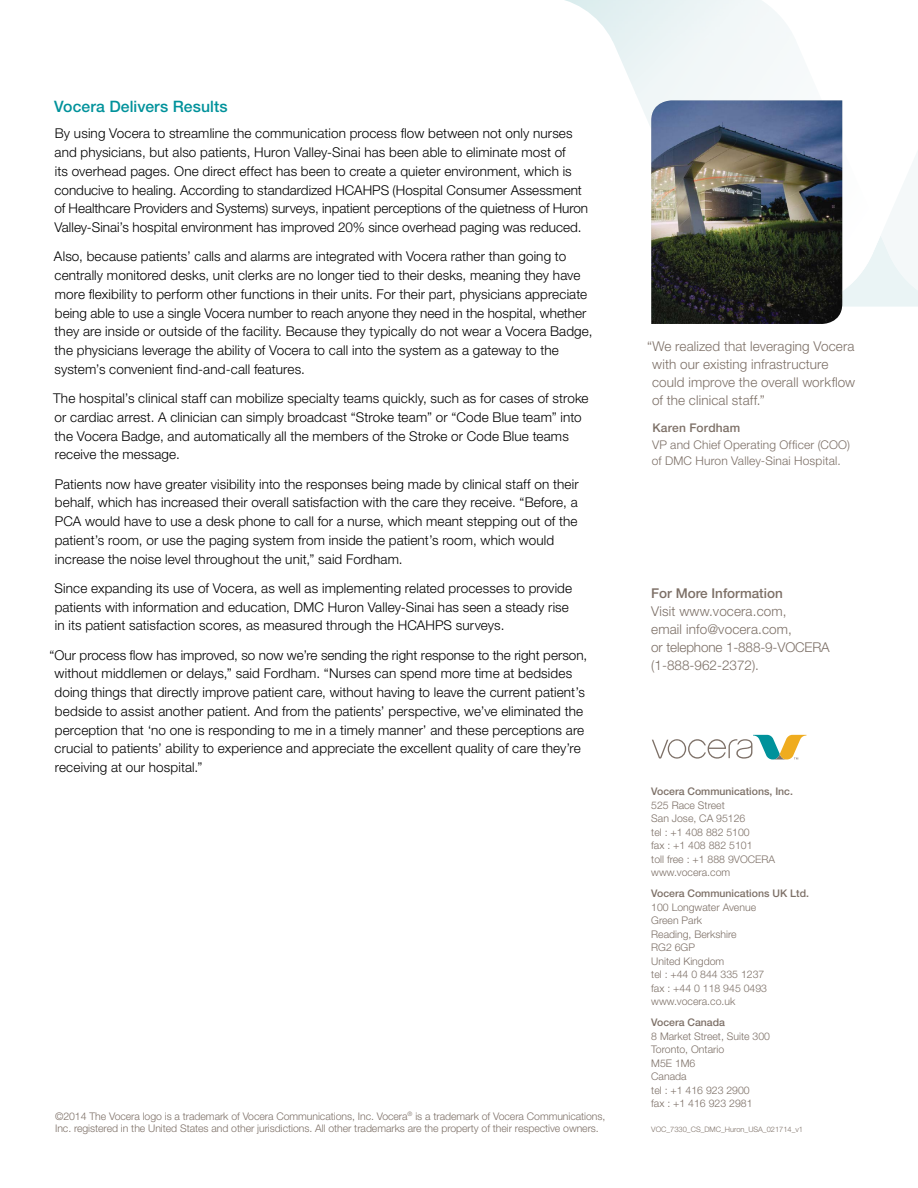
<style>
.page{position:relative;width:918px;height:1188px;background:#fff}
.page>*{position:absolute;margin:0;border:0;box-sizing:border-box;transform-origin:0 0}
.t1{font:500 15.75px "Helvetica Neue LT Std";letter-spacing:.005em;color:#00929b}
.t2{font:300 13.5px/18.8px "Helvetica Neue LT Std";letter-spacing:.01em;color:#000}
.t3{font:300 13.5px/18px "Helvetica Neue LT Std";letter-spacing:.01em;color:#7d7067}
.t4{font:500 13.5px "Helvetica Neue LT Std";color:#7d7067}
.t5{font:300 12px/16.5px "Helvetica Neue LT Std";letter-spacing:.015em;color:#7d7067}
.t6{font:500 12px "Helvetica Neue LT Std";letter-spacing:.015em;color:#7d7067}
.t7{font:300 10.5px/13.5px "Helvetica Neue LT Std";color:#7d7067}
.t8{font:500 10.5px "Helvetica Neue LT Std";color:#7d7067}
.t9{font:300 7.5px "Helvetica Neue LT Std";color:#7d7067}
</style>
<div class="page">
<svg style="left:842px;top:100px;width:76px;height:207px"></svg>
<img style="left:651px;top:100px;width:191px;height:224px">
<svg style="left:652px;top:735px;width:155px;height:25px"></svg>
<p class="t1" style="left:54px;top:97px;width:175px">Vocera Delivers Results</p>
<p class="t2" style="left:54px;top:124px;width:535px">By using Vocera to streamline the communication process flow between not only nurses and physicians, but also patients, Huron Valley-Sinai has been able to eliminate most of<br>its overhead pages. One direct effect has been to create a quieter environment, which is conducive to healing. According to standardized HCAHPS (Hospital Consumer Assessment of Healthcare Providers and Systems) surveys, inpatient perceptions of the quietness of Huron Valley-Sinai’s hospital environment has improved 20% since overhead paging was reduced.</p>
<p class="t2" style="left:54px;top:247px;width:540px">Also, because patients’ calls and alarms are integrated with Vocera rather than going to centrally monitored desks, unit clerks are no longer tied to their desks, meaning they have more flexibility to perform other functions in their units. For their part, physicians appreciate being able to use a single Vocera number to reach anyone they need in the hospital, whether they are inside or outside of the facility. Because they typically do not wear a Vocera Badge, the physicians leverage the ability of Vocera to call into the system as a gateway to the system’s convenient find-and-call features.</p>
<p class="t2" style="left:53px;top:389px;width:537px">The hospital’s clinical staff can mobilize specialty teams quickly, such as for cases of stroke or cardiac arrest. A clinician can simply broadcast “Stroke team” or “Code Blue team” into the Vocera Badge, and automatically all the members of the Stroke or Code Blue teams receive the message.</p>
<p class="t2" style="left:55px;top:474px;width:525px">Patients now have greater visibility into the responses being made by clinical staff on their behalf, which has increased their overall satisfaction with the care they receive. “Before, a PCA would have to use a desk phone to call for a nurse, which meant stepping out of the patient’s room, or use the paging system from inside the patient’s room, which would increase the noise level throughout the unit,” said Fordham.</p>
<p class="t2" style="left:55px;top:578px;width:519px">Since expanding its use of Vocera, as well as implementing related processes to provide patients with information and education, DMC Huron Valley-Sinai has seen a steady rise in its patient satisfaction scores, as measured through the HCAHPS surveys.</p>
<p class="t2" style="left:54px;top:645px;width:534px;text-indent:-5px">“Our process flow has improved, so now we’re sending the right response to the right person, without middlemen or delays,” said Fordham. “Nurses can spend more time at bedsides doing things that directly improve patient care, without having to leave the current patient’s bedside to assist another patient. And from the patients’ perspective, we’ve eliminated the perception that ‘no one is responding to me in a timely manner’ and these perceptions are crucial to patients’ ability to experience and appreciate the excellent quality of care they’re receiving at our hospital.”</p>
<p class="t7" style="left:55px;top:1110px;width:552px;line-height:12.6px">©2014 The Vocera logo is a trademark of Vocera Communications, Inc. Vocera<sup>®</sup> is a trademark of Vocera Communications,<br>Inc. registered in the United States and other jurisdictions. All other trademarks are the property of their respective owners.</p>
<p class="t3" style="left:652px;top:337px;width:205px;text-indent:-5px">“We realized that leveraging Vocera with our existing infrastructure could improve the overall workflow of the clinical staff.”</p>
<p class="t6" style="left:652px;top:421px;width:89px">Karen Fordham</p>
<p class="t5" style="left:652px;top:436px;width:200px">VP and Chief Operating Officer (COO) of DMC Huron Valley-Sinai Hospital.</p>
<p class="t4" style="left:651px;top:585px;width:133px">For More Information</p>
<p class="t3" style="left:651px;top:601px;width:180px">Visit www.vocera.com,<br>email info@vocera.com,<br>or telephone 1-888-9-VOCERA (1-888-962-2372).</p>
<p class="t8" style="left:651px;top:785px;width:143px">Vocera Communications, Inc.</p>
<p class="t7" style="left:651px;top:798px;width:125px">525 Race Street<br>San Jose, CA 95126<br>tel : +1 408 882 5100<br>fax : +1 408 882 5101<br>toll free : +1 888 9VOCERA www.vocera.com</p>
<p class="t8" style="left:651px;top:887px;width:159px">Vocera Communications UK Ltd.</p>
<p class="t7" style="left:651px;top:900px;width:117px">100 Longwater Avenue<br>Green Park<br>Reading, Berkshire<br>RG2 6GP<br>United Kingdom<br>tel : +44 0 844 335 1237 fax : +44 0 118 945 0493 www.vocera.co.uk</p>
<p class="t8" style="left:651px;top:1016px;width:75px">Vocera Canada</p>
<p class="t7" style="left:651px;top:1029px;width:120px">8 Market Street, Suite 300<br>Toronto, Ontario<br>M5E 1M6<br>Canada<br>tel : +1 416 923 2900<br>fax : +1 416 923 2981</p>
<p class="t9" style="left:651px;top:1125px;width:153px">VOC_7330_CS_DMC_Huron_USA_021714_v1</p>
</div>
